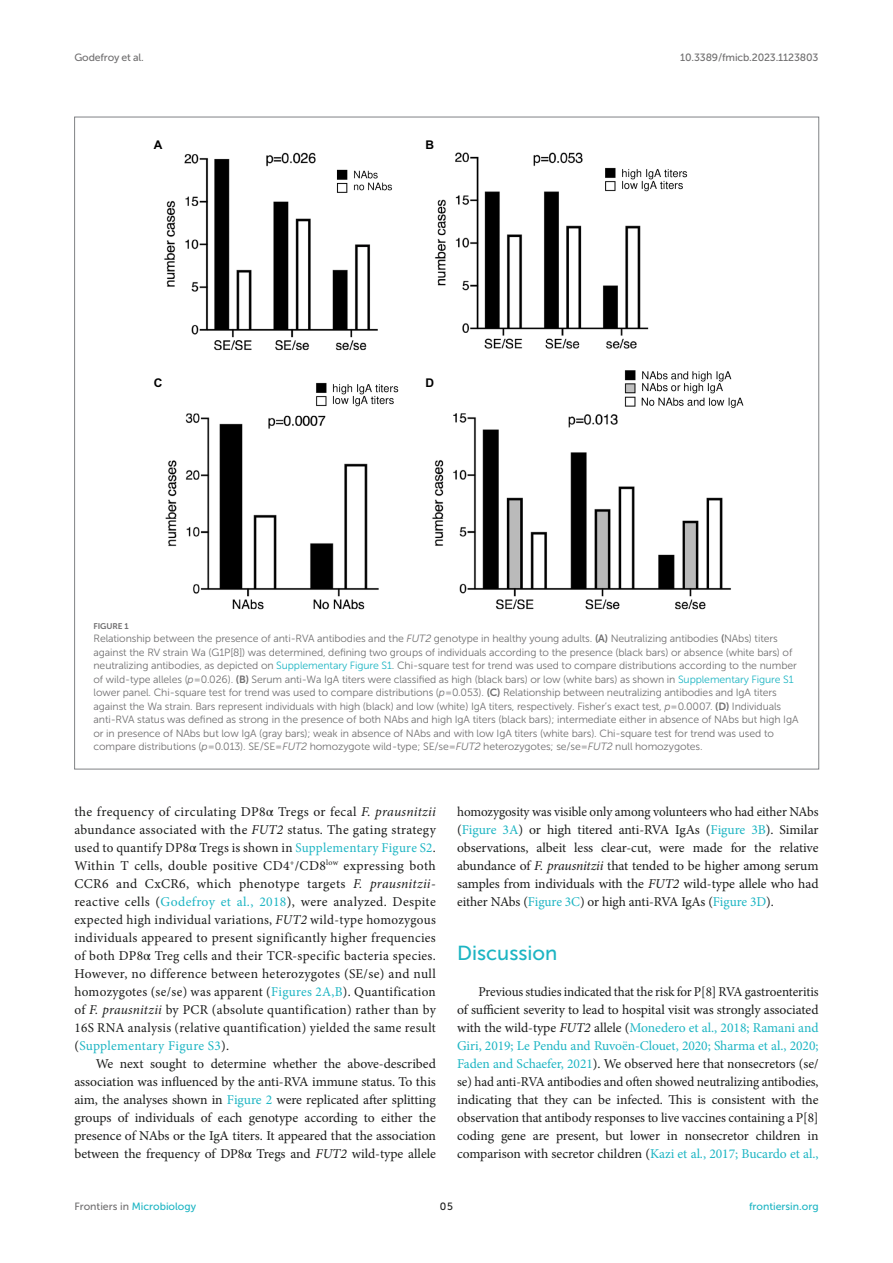
<style>
.page{position:relative;width:893px;height:1263px;background:#fff}
.page>*{position:absolute;margin:0;border:0;box-sizing:border-box;transform-origin:0 0}
.HEAD_1{font:20.25px "Museo Sans 500";color:#1db5c3}
.TEXT_FLUSH{font:13.5px/18px "Minion Pro";letter-spacing:.005em;color:#1b1c1b;text-align:justify}
.TEXT{font:13.5px/18px "Minion Pro";letter-spacing:-.005em;color:#1b1c1b;text-align:justify}
.t1{font:700 12px "Arial";color:#000}
.FIG_LEG{font:10.5px/13.5px "Museo Sans 300";letter-spacing:-.01em;color:#706f70}
.t2{font:10.5px "Museo Sans 500";letter-spacing:-.015em;color:#706f70}
.t3{font:10.5px "Museo Sans 500";color:#1db5c3}
.t4{font:10.5px "Museo Sans 500";color:#1b1c1b}
.FIG_HD{font:8.25px "Museo Sans 700";letter-spacing:-.01em;color:#706f70}
.s1{font-style:italic}
.s2{font-family:"Museo Sans 700"}
.s3{color:#1db5c3}
.s4{font-family:"STIX General"}
.s5{color:#706f70}
</style>
<div class="page">
<img style="left:164px;top:152px;width:580px;height:458px">
<p class="t2" style="left:74px;top:51px;width:71px">Godefroy et al.</p>
<p class="t2" style="left:680px;top:51px;width:140px">10.3389/fmicb.2023.1123803</p>
<p class="t1" style="left:154px;top:137px;width:10px">A</p>
<p class="t1" style="left:426px;top:137px;width:10px">B</p>
<p class="t1" style="left:154px;top:374px;width:10px">C</p>
<p class="t1" style="left:426px;top:374px;width:10px">D</p>
<p class="FIG_HD" style="left:94px;top:621px;width:37px">FIGURE 1</p>
<p class="FIG_LEG" style="left:94px;top:632px;width:706px">Relationship between the presence of anti-RVA antibodies and the <span class="s1">FUT2</span> genotype in healthy young adults. <span class="s2">(A)</span> Neutralizing antibodies <span class="s2">(</span>NAbs) titers against the RV strain Wa (G1P[8]) was determined, defining two groups of individuals according to the presence (black bars) or absence (white bars) of neutralizing antibodies, as depicted on <span class="s3">Supplementary Figure S1</span>. Chi-square test for trend was used to compare distributions according to the number of wild-type alleles (<span class="s1">p</span> = 0.026). <span class="s2">(B)</span> Serum anti-Wa IgA titers were classified as high (black bars) or low (white bars) as shown in <span class="s3">Supplementary Figure S1 </span>lower panel. Chi-square test for trend was used to compare distributions (<span class="s1">p</span> = 0.053). <span class="s2">(C)</span> Relationship between neutralizing antibodies and IgA titers against the Wa strain. Bars represent individuals with high (black) and low (white) IgA titers, respectively. Fisher’s exact test, <span class="s1">p</span> = 0.0007. <span class="s2">(D)</span> Individuals anti-RVA status was defined as strong in the presence of both NAbs and high IgA titers (black bars); intermediate either in absence of NAbs but high IgA or in presence of NAbs but low IgA (gray bars); weak in absence of NAbs and with low IgA titers (white bars). Chi-square test for trend was used to compare distributions (<span class="s1">p</span> = 0.013). SE/SE = <span class="s1">FUT2</span> homozygote wild-type; SE/se = <span class="s1">FUT2</span> heterozygotes; se/se = <span class="s1">FUT2</span> null homozygotes.</p>
<p class="TEXT_FLUSH" style="left:74px;top:803px;width:363px">the frequency of circulating DP8<span class="s4">α</span> Tregs or fecal <span class="s1">F. prausnitzii </span>abundance associated with the <span class="s1">FUT2</span> status. The gating strategy used to quantify DP8<span class="s4">α</span> Tregs is shown in <span class="s3">Supplementary Figure S2</span>.<br>Within T cells, double positive CD4<sup>+</sup>/CD8<sup>low</sup> expressing both CCR6 and CxCR6, which phenotype targets <span class="s1">F. prausnitzii&shy;</span>reactive cells (<span class="s3">Godefroy et al., 2018</span>), were analyzed. Despite expected high individual variations, <span class="s1">FUT2</span> wild-type homozygous individuals appeared to present significantly higher frequencies of both DP8<span class="s4">α</span> Treg cells and their TCR-specific bacteria species.<br>However, no difference between heterozygotes (SE/se) and null homozygotes (se/se) was apparent (<span class="s3">Figures 2A,B</span>). Quantification of <span class="s1">F. prausnitzii</span> by PCR (absolute quantification) rather than by 16S RNA analysis (relative quantification) yielded the same result (<span class="s3">Supplementary Figure S3</span>).</p>
<p class="TEXT" style="left:74px;top:1055px;width:363px;text-indent:21px">We next sought to determine whether the above-described association was influenced by the anti-RVA immune status. To this aim, the analyses shown in <span class="s3">Figure 2</span> were replicated after splitting groups of individuals of each genotype according to either the presence of NAbs or the IgA titers. It appeared that the association between the frequency of DP8<span class="s4">α</span> Tregs and <span class="s1">FUT2</span> wild-type allele</p>
<p class="TEXT" style="left:457px;top:803px;width:363px">homozygosity was visible only among volunteers who had either NAbs (<span class="s3">Figure 3A</span>) or high titered anti-RVA IgAs (<span class="s3">Figure 3B</span>). Similar observations, albeit less clear-cut, were made for the relative abundance of <span class="s1">F. prausnitzii</span> that tended to be higher among serum samples from individuals with the <span class="s1">FUT2</span> wild-type allele who had either NAbs (<span class="s3">Figure 3C</span>) or high anti-RVA IgAs (<span class="s3">Figure 3D</span>).</p>
<p class="HEAD_1" style="left:457px;top:942px;width:102px">Discussion</p>
<p class="TEXT_FLUSH" style="left:457px;top:983px;width:363px;text-indent:21px">Previous studies indicated that the risk for P[8] RVA gastroenteritis of sufficient severity to lead to hospital visit was strongly associated with the wild-type <span class="s1">FUT2</span> allele (<span class="s3">Monedero et al., 2018; Ramani and Giri, 2019; Le Pendu and Ruvoën-Clouet, 2020; Sharma et al., 2020; Faden and Schaefer, 2021</span>). We observed here that nonsecretors (se/ se) had anti-RVA antibodies and often showed neutralizing antibodies, indicating that they can be infected. This is consistent with the observation that antibody responses to live vaccines containing a P[8] coding gene are present, but lower in nonsecretor children in comparison with secretor children (<span class="s3">Kazi et al., 2017; Bucardo et al.,</span></p>
<p class="t3" style="left:74px;top:1200px;width:123px"><span class="s5">Frontiers in</span> Microbiology</p>
<p class="t4" style="left:440px;top:1200px;width:14px">05</p>
<p class="t3" style="left:749px;top:1200px;width:71px">frontiersin.org</p>
</div>
